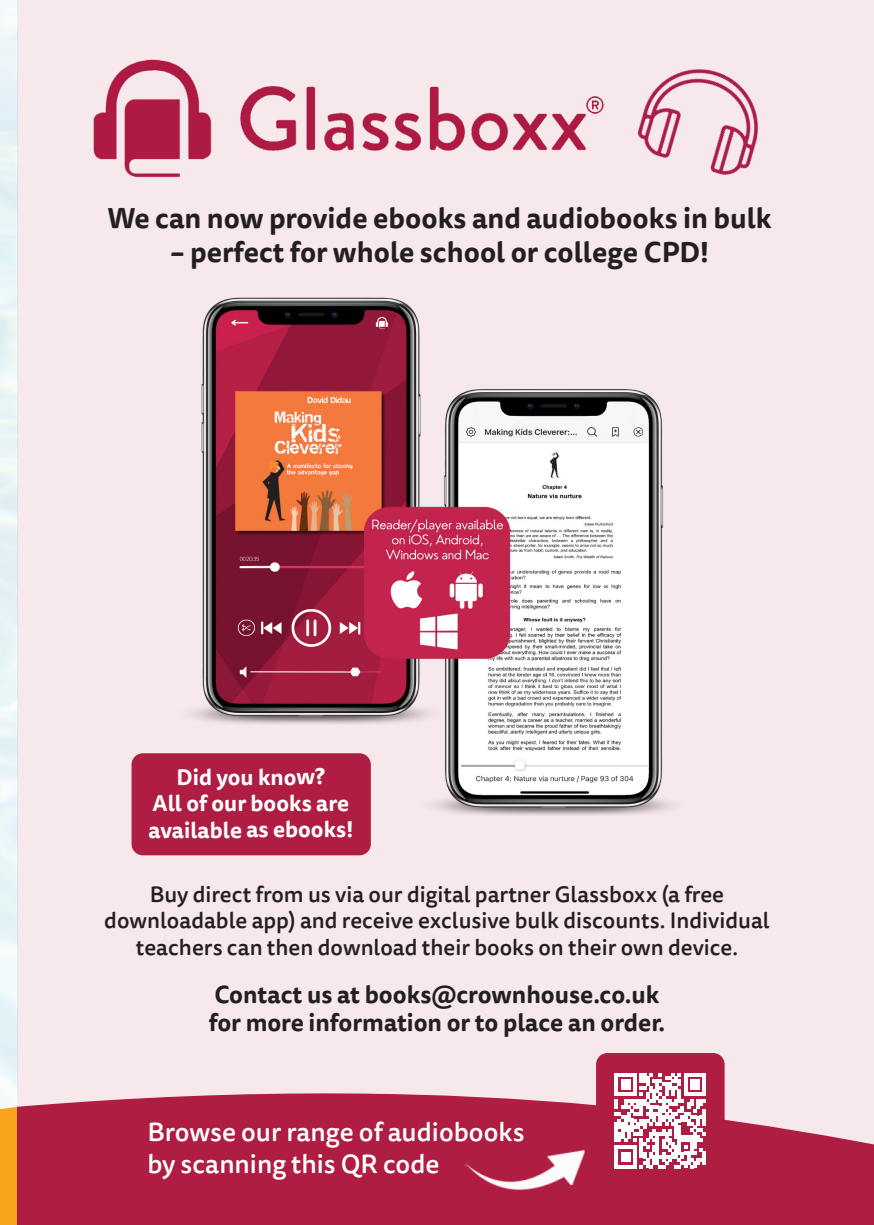
<style>
.page{position:relative;width:874px;height:1225px;background:#fff}
.page>*{position:absolute;margin:0;border:0;box-sizing:border-box;transform-origin:0 0}
.t1{font:30px "Georgia";color:#fff}
.BL_body_sans{font:700 28px "Tisa Sans Pro";color:#231f20}
.BL_body_sans-2{font:500 26px "Tisa Sans Pro";color:#fff}
.BL_body_sans-3{font:700 24px/28.8px "Tisa Sans Pro";color:#231f20}
.BL_body_sans-4{font:500 22px/26.4px "Tisa Sans Pro";color:#231f20;text-align:center}
.BL_Spec{font:700 22px/26.4px "Tisa Sans Pro";letter-spacing:-.005em;color:#fff}
.t2{font:18px "Tisa Sans Pro";color:#fff}
</style>
<div class="page">
<div style="left:17px;top:0;width:856px;height:1225px;background:#f7e8ec"></div>
<svg style="left:0;top:960px;width:17px;height:265px"></svg>
<svg style="left:17px;top:1066px;width:856px;height:159px;fill:#af1d42"></svg>
<img style="left:93px;top:59px;width:479px;height:119px">
<img style="left:572px;top:69px;width:187px;height:106px">
<img style="left:156px;top:297px;width:517px;height:559px">
<div style="left:595px;top:1053px;width:129px;height:141px;background:#af1d42;border-radius:11px"></div>
<svg style="left:614px;top:1073px;width:91px;height:95px"></svg>
<img style="left:464px;top:1146px;width:124px;height:53px">
<div style="left:131px;top:753px;width:239px;height:102px;background:#af1d42;border-radius:11px"></div>
<p class="BL_body_sans" style="left:108px;top:198px;width:665px">We can now provide ebooks and audiobooks in bulk</p>
<p class="BL_body_sans" style="left:170px;top:231px;width:539px">– perfect for whole school or college CPD!</p>
<p class="BL_Spec" style="left:176px;top:764px;width:150px">Did you know?</p>
<p class="BL_Spec" style="left:148px;top:790px;width:206px">All of our books are available as ebooks!</p>
<p class="BL_body_sans-4" style="left:104px;top:881px;width:666px">Buy direct from us via our digital partner Glassboxx (a free downloadable app) and receive exclusive bulk discounts. Individual teachers can then download their books on their own device.</p>
<p class="BL_body_sans-3" style="left:208px;top:980px;width:458px">Contact us at books@crownhouse.co.uk for more information or to place an order.</p>
<p class="t2" style="left:129px;top:1115px;width:225px">You can also order via email:</p>
<p class="t1" style="left:129px;top:1130px;width:337px">learn@crownhouse.co.uk</p>
<p class="BL_body_sans-2" style="left:147px;top:1114px;width:378px">Browse our range of audiobooks</p>
<p class="BL_body_sans-2" style="left:147px;top:1145px;width:293px">by scanning this QR code</p>
</div>
